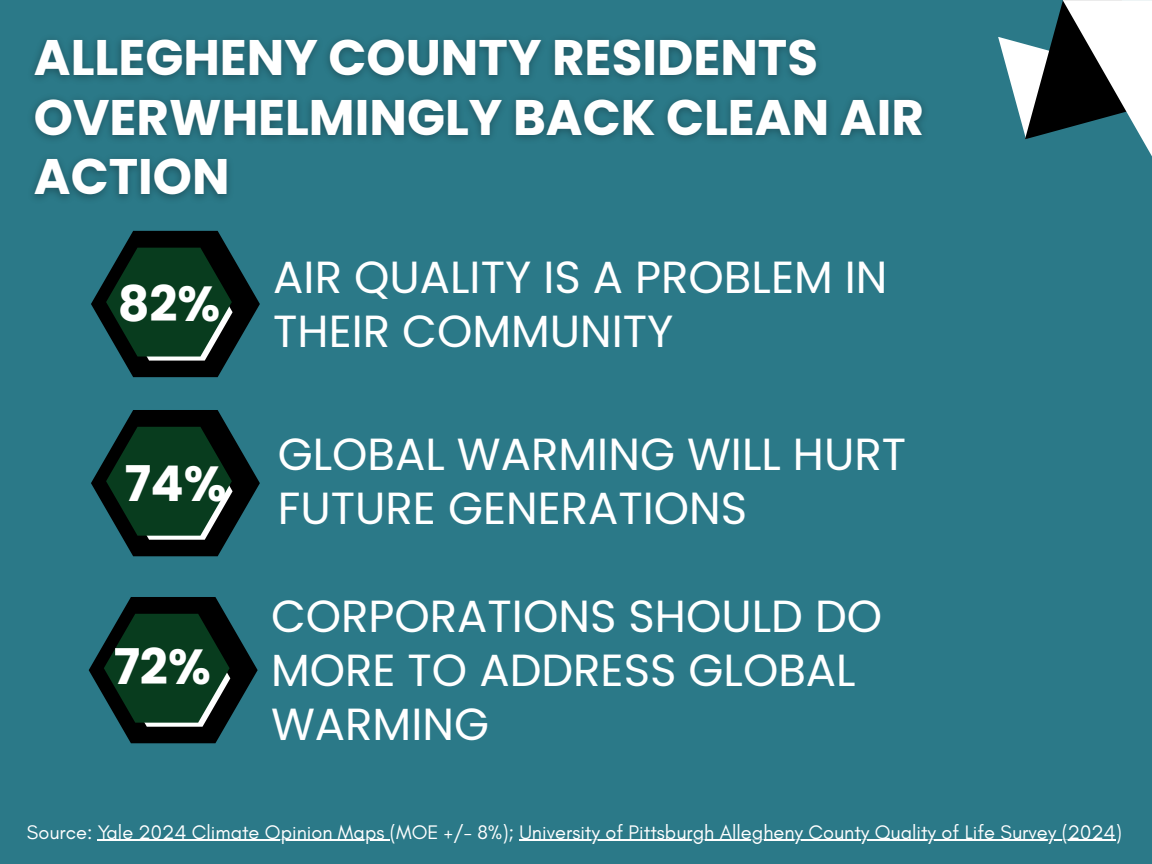
<style>
.page{position:relative;width:1152px;height:864px;background:#2b7988}
.page>*{position:absolute;margin:0;border:0;box-sizing:border-box;transform-origin:0 0}
.t1{font:700 49.95px/59.7px "Poppins";color:#fff}
.t2{font:700 49.2px "Poppins";color:#fff}
.t3{font:45px/54px "Poppins";color:#fff}
.t4{font:19.95px "Glacial Indifference";color:#fff}
</style>
<div class="page">
<svg style="left:998px;top:0;width:65px;height:139px"></svg>
<svg style="left:1063px;top:0;width:89px;height:156px"></svg>
<svg style="left:91px;top:231px;width:169px;height:146px"></svg>
<hr style="left:98px;top:840px;width:292px;height:1px;background:#fff">
<hr style="left:519px;top:840px;width:597px;height:1px;background:#fff">
<svg style="left:89px;top:597px;width:168px;height:146px"></svg>
<svg style="left:91px;top:410px;width:169px;height:146px"></svg>
<p class="t1" style="left:34px;top:28px;width:892px">ALLEGHENY COUNTY RESIDENTS<br>OVERWHELMINGLY BACK CLEAN AIR<br>ACTION</p>
<p class="t2" style="left:118px;top:269px;width:104px">82%</p>
<p class="t2" style="left:124px;top:450px;width:104px">74%</p>
<p class="t2" style="left:114px;top:633px;width:99px">72%</p>
<p class="t3" style="left:273px;top:250px;width:616px">AIR QUALITY IS A PROBLEM IN<br>THEIR COMMUNITY</p>
<p class="t3" style="left:278px;top:427px;width:630px">GLOBAL WARMING WILL HURT<br>FUTURE GENERATIONS</p>
<p class="t3" style="left:271px;top:589px;width:613px">CORPORATIONS SHOULD DO<br>MORE TO ADDRESS GLOBAL<br>WARMING</p>
<p class="t4" style="left:27px;top:820px;width:1096px">Source: Yale 2024 Climate Opinion Maps (MOE +/- 8%); University of Pittsburgh Allegheny County Quality of Life Survey (2024)</p>
</div>
